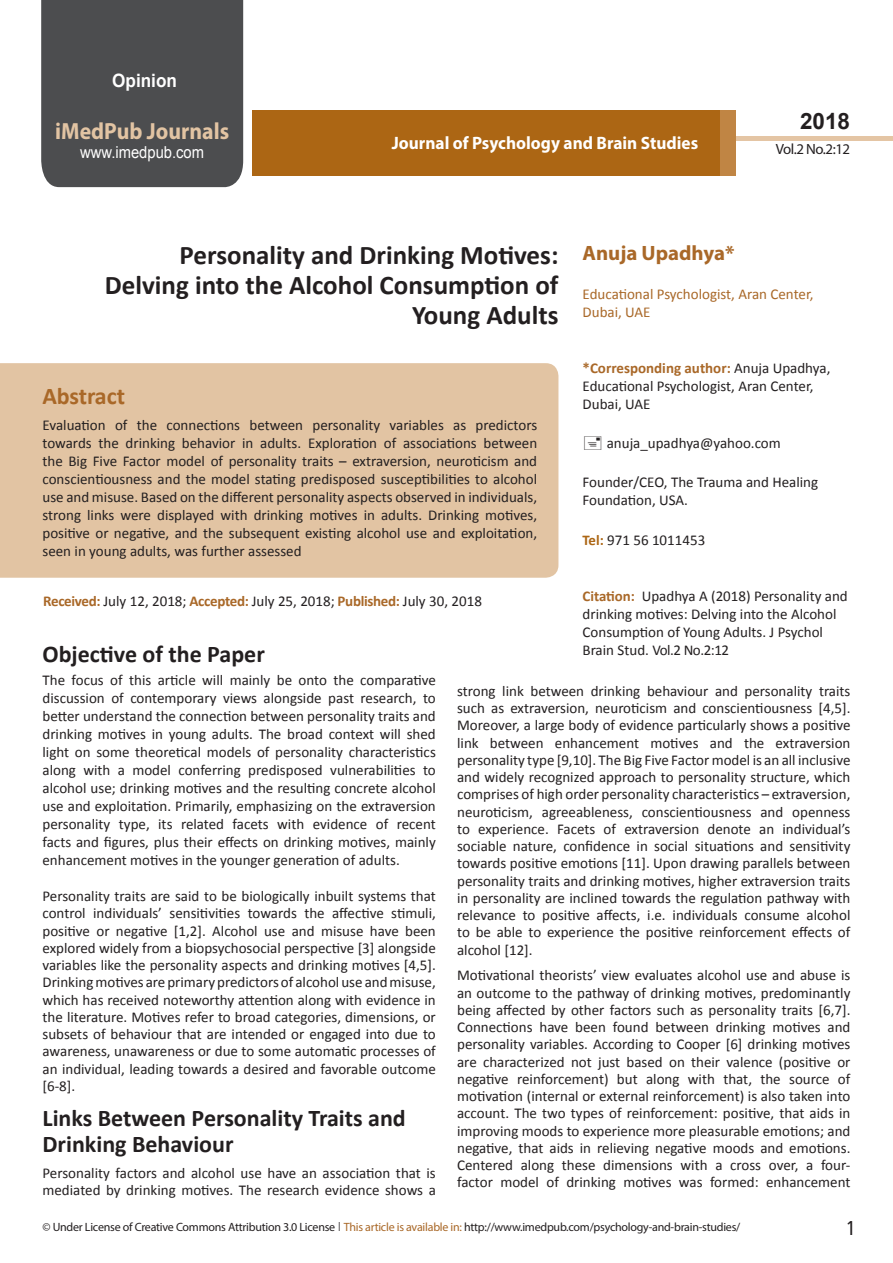
<style>
.page{position:relative;width:893px;height:1263px;background:#fff}
.page>*{position:absolute;margin:0;border:0;box-sizing:border-box;transform-origin:0 0}
.t1{font:700 27px/29.7px "Calibri";color:#231f20;text-align:right}
.t2{font:25.5px "Tunga";color:#231f20}
.side-heading{font:700 24px/26.4px "Calibri";color:#231f20}
.t3{font:700 24px "Calibri";letter-spacing:-.005em;color:#a96828}
.t4{font:700 23.4px "Myriad Pro";color:#e2c4a3;scale:.93 1}
.t5{font:700 22.5px "Arial";color:#231f20}
.t6{font:700 20.85px "Myriad Pro";color:#a96828}
.t7{font:700 18.45px "Arial";color:#fff;scale:.93 1}
.t8{font:700 18px "Myriad Pro";color:#fff;scale:.96 1}
.t9{font:16.5px "Arial";color:#fff;scale:.89 1}
.body_text{font:15px/17.2px "Calibri";color:#231f20;text-align:justify}
.t10{font:15px/18px "Calibri";color:#a96828}
.t11{font:14.85px "Myriad Pro";letter-spacing:-.03em;color:#231f20}
.t12{font:12px "Myriad Pro";letter-spacing:-.02em;color:#231f20}
.s1{font-weight:700;color:#a96828}
.s2{font-weight:700;font-size:14.85px;color:#ac6614}
.s3{font-weight:700;font-size:14.85px;color:#a96828}
.s4{font-family:"Tunga"}
.s5{color:#a96828}
</style>
<div class="page">
<hr style="left:736px;top:137px;width:157px;height:4px;background:#e4c5a4">
<div style="left:41px;top:0;width:202px;height:187px;background:#4c4d4f"></div>
<div style="left:252px;top:110px;width:469px;height:66px;background:#ac6614"></div>
<div style="left:720px;top:110px;width:16px;height:66px;background:#c08544"></div>
<div style="left:0;top:363px;width:558px;height:215px;background:#e2c4a3"></div>
<p class="t7" style="left:112px;top:68px;width:71px">Opinion</p>
<h3 class="t4" style="left:55px;top:116px;width:188px">iMedPub Journals</h3>
<p class="t9" style="left:80px;top:141px;width:141px">www.imedpub.com</p>
<p class="t8" style="left:392px;top:132px;width:321px">Journal of Psychology and Brain Studies</p>
<h3 class="t5" style="left:800px;top:106px;width:52px">2018</h3>
<p class="t11" style="left:776px;top:140px;width:76px">Vol.2 No.2:12</p>
<p class="t1" style="left:105px;top:241px;width:455px">Personality and Drinking Motives:<br>Delving into the Alcohol Consumption of<br>Young Adults</p>
<p class="t3" style="left:43px;top:381px;width:84px">Abstract</p>
<p class="body_text" style="left:43px;top:416px;width:496px;line-height:18px">Evaluation of the connections between personality variables as predictors towards the drinking behavior in adults. Exploration of associations between the Big Five Factor model of personality traits – extraversion, neuroticism and conscientiousness and the model stating predisposed susceptibilities to alcohol use and misuse. Based on the different personality aspects observed in individuals, strong links were displayed with drinking motives in adults. Drinking motives, positive or negative, and the subsequent existing alcohol use and exploitation, seen in young adults, was further assessed</p>
<p class="body_text" style="left:43px;top:592px;width:440px"><span class="s1">Received:</span> July 12, 2018; <span class="s1">Accepted:</span> July 25, 2018; <span class="s1">Published:</span> July 30, 2018</p>
<p class="t6" style="left:583px;top:239px;width:153px">Anuja Upadhya*</p>
<p class="t10" style="left:583px;top:285px;width:233px">Educational Psychologist, Aran Center,<br>Dubai, UAE</p>
<p class="body_text" style="left:583px;top:359px;width:249px;line-height:18px;text-align:left"><span class="s1">*Corresponding author:</span> Anuja Upadhya,<br>Educational Psychologist, Aran Center,<br>Dubai, UAE</p>
<p class="body_text" style="left:607px;top:435px;width:176px">anuja_upadhya@yahoo.com</p>
<p class="body_text" style="left:583px;top:473px;width:237px;line-height:18px">Founder/CEO, The Trauma and Healing<br>Foundation, USA.</p>
<p class="body_text" style="left:583px;top:531px;width:124px"><span class="s2">Tel:</span> 971 56 1011453</p>
<p class="body_text" style="left:583px;top:587px;width:267px;line-height:18px;text-align:left"><span class="s3">Citation:</span> Upadhya A (2018) Personality and drinking motives: Delving into the Alcohol<br>Consumption of Young Adults. J Psychol</p>
<p class="side-heading" style="left:43px;top:641px;width:224px">Objective of the Paper</p>
<p class="body_text" style="left:583px;top:641px;width:148px">Brain Stud. Vol.2 No.2:12</p>
<p class="body_text" style="left:43px;top:670px;width:395px;line-height:18px">The focus of this article will mainly be onto the comparative discussion of contemporary views alongside past research, to better understand the connection between personality traits and drinking motives in young adults. The broad context will shed light on some theoretical models of personality characteristics along with a model conferring predisposed vulnerabilities to alcohol use; drinking motives and the resulting concrete alcohol use and exploitation. Primarily, emphasizing on the extraversion personality type, its related facets with evidence of recent facts and figures, plus their effects on drinking motives, mainly enhancement motives in the younger generation of adults.</p>
<p class="body_text" style="left:43px;top:887px;width:395px">Personality traits are said to be biologically inbuilt systems that control individuals’ sensitivities towards the affective stimuli, positive or negative [1,2]. Alcohol use and misuse have been explored widely from a biopsychosocial perspective [3] alongside variables like the personality aspects and drinking motives [4,5].<br>Drinking motives are primary predictors of alcohol use and misuse, which has received noteworthy attention along with evidence in the literature. Motives refer to broad categories, dimensions, or subsets of behaviour that are intended or engaged into due to awareness, unawareness or due to some automatic processes of an individual, leading towards a desired and favorable outcome [6-8].</p>
<p class="side-heading" style="left:43px;top:1104px;width:365px">Links Between Personality Traits and<br>Drinking Behaviour</p>
<p class="body_text" style="left:43px;top:1164px;width:395px">Personality factors and alcohol use have an association that is mediated by drinking motives. The research evidence shows a</p>
<p class="body_text" style="left:457px;top:682px;width:395px">strong link between drinking behaviour and personality traits such as extraversion, neuroticism and conscientiousness [4,5].<br>Moreover, a large body of evidence particularly shows a positive link between enhancement motives and the extraversion personality type [9,10]. The Big Five Factor model is an all inclusive and widely recognized approach to personality structure, which comprises of high order personality characteristics – extraversion, neuroticism, agreeableness, conscientiousness and openness to experience. Facets of extraversion denote an individual’s sociable nature, confidence in social situations and sensitivity towards positive emotions [11]. Upon drawing parallels between personality traits and drinking motives, higher extraversion traits in personality are inclined towards the regulation pathway with relevance to positive affects, i.e. individuals consume alcohol to be able to experience the positive reinforcement effects of alcohol [12].</p>
<p class="body_text" style="left:457px;top:967px;width:395px">Motivational theorists’ view evaluates alcohol use and abuse is an outcome to the pathway of drinking motives, predominantly being affected by other factors such as personality traits [6,7].<br>Connections have been found between drinking motives and personality variables. According to Cooper [6] drinking motives are characterized not just based on their valence (positive or negative reinforcement) but along with that, the source of motivation (internal or external reinforcement) is also taken into account. The two types of reinforcement: positive, that aids in improving moods to experience more pleasurable emotions; and negative, that aids in relieving negative moods and emotions.<br>Centered along these dimensions with a cross over, a four&shy;factor model of drinking motives was formed: enhancement</p>
<p class="t12" style="left:43px;top:1219px;width:699px">© Under License of Creative Commons Attribution 3.0 License <span class="s4">|</span> <span class="s5">This article is available in:</span> http://www.imedpub.com/psychology-and-brain-studies/</p>
<h2 class="t2" style="left:847px;top:1211px;width:9px">1</h2>
</div>
